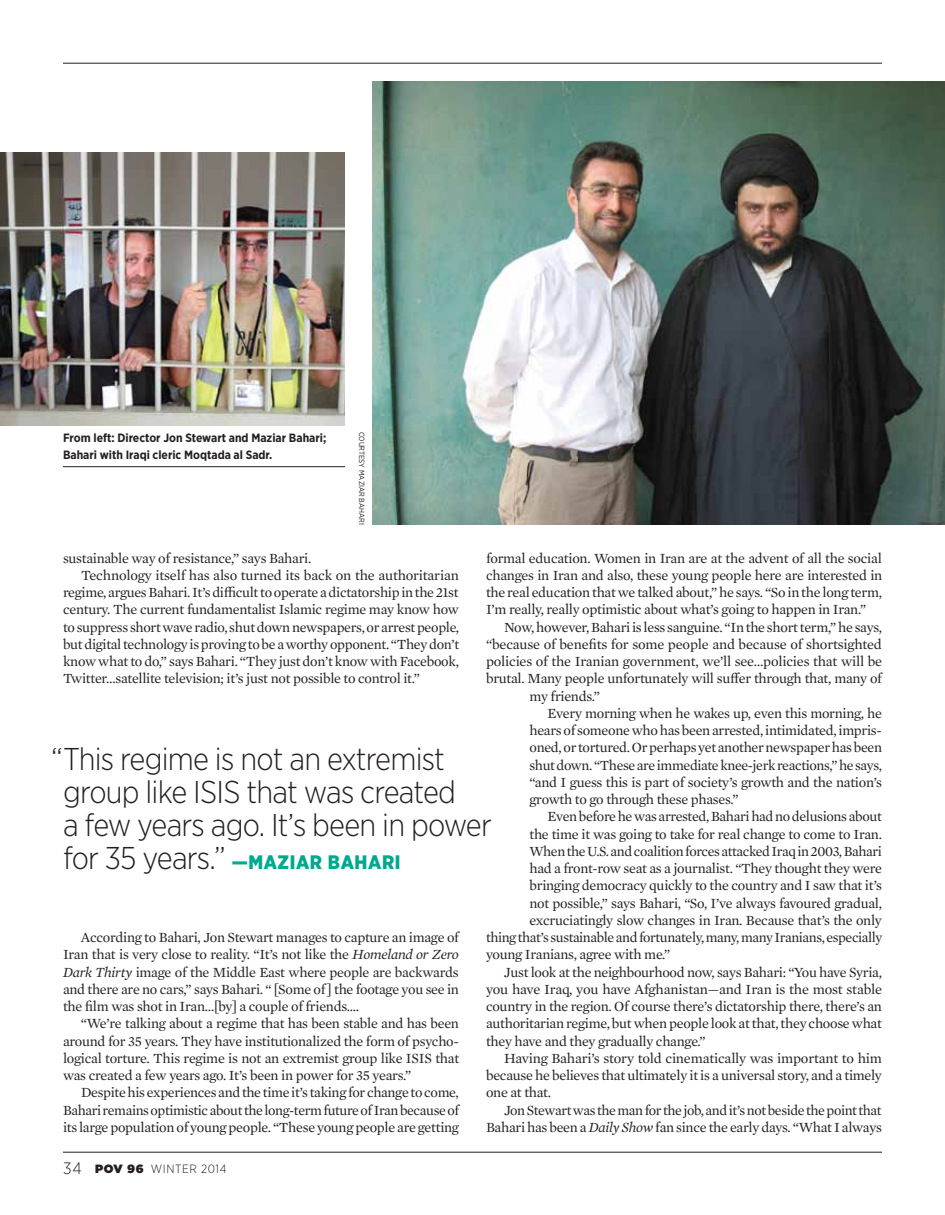
<style>
.page{position:relative;width:945px;height:1215px;background:#fff}
.page>*{position:absolute;margin:0;border:0;box-sizing:border-box;transform-origin:0 0}
.t1{font:300 31.5px/33px "Gotham Narrow";letter-spacing:-.025em;color:#231f20}
.t2{font:900 19.5px "Gotham Narrow";letter-spacing:.03em;color:#00a88e}
.t3{font:14.25px/17.2px "Mercury Text G1";letter-spacing:-.02em;color:#231f20;text-align:justify}
.t4{font:700 12px/17.2px "Gotham Narrow";color:#231f20}
.t5{font:300 12px "Gotham Narrow";letter-spacing:.05em;color:#231f20}
.t6{font:7.5px "Gotham Narrow";color:#231f20}
.s1{font-style:italic}
.s2{font-weight:300;font-size:31.5px;color:#231f20}
.s3{font-size:16.5px}
.s4{font-family:"Gotham";font-weight:900}
</style>
<div class="page">
<hr style="left:63px;top:63px;width:819px;height:1px;background:#231f20">
<hr style="left:63px;top:1152px;width:819px;height:1px;background:#231f20">
<img style="left:0;top:152px;width:345px;height:274px">
<img style="left:373px;top:81px;width:572px;height:444px">
<hr style="left:63px;top:466px;width:282px;height:1px;background:#231f20">
<p class="t4" style="left:63px;top:429px;width:265px">From left: Director Jon Stewart and Maziar Bahari;<br>Bahari with Iraqi cleric Moqtada al Sadr.</p>
<p class="t6" style="left:367px;top:432px;width:93px;rotate:90deg">Courtesy Maziar Bahari</p>
<p class="t3" style="left:63px;top:548px;width:250px">sustainable way of resistance,” says Bahari.</p>
<p class="t3" style="left:81px;top:566px;width:379px">Technology itself has also turned its back on the authoritarian</p>
<p class="t3" style="left:63px;top:583px;width:397px">regime, argues Bahari. It’s difficult to operate a dictatorship in the 21st</p>
<p class="t3" style="left:63px;top:600px;width:397px">century. The current fundamentalist Islamic regime may know how</p>
<p class="t3" style="left:63px;top:617px;width:398px">to suppress short wave radio, shut down newspapers, or arrest people,</p>
<p class="t3" style="left:63px;top:635px;width:398px">but digital technology is proving to be a worthy opponent. “They don’t</p>
<p class="t3" style="left:63px;top:652px;width:397px">know what to do,” says Bahari. “They just don’t know with Facebook,</p>
<p class="t3" style="left:63px;top:669px;width:358px">Twitter…satellite television; it’s just not possible to control it.”</p>
<p class="t3" style="left:486px;top:548px;width:398px">formal education. Women in Iran are at the advent of all the social changes in Iran and also, these young people here are interested in the real education that we talked about,” he says. “So in the long term, I’m really, really optimistic about what’s going to happen in Iran.”</p>
<p class="t3" style="left:504px;top:617px;width:380px">Now, however, Bahari is less sanguine. “In the short term,” he says,</p>
<p class="t3" style="left:486px;top:635px;width:398px">“because of benefits for some people and because of shortsighted</p>
<p class="t3" style="left:486px;top:652px;width:398px">policies of the Iranian government, we’ll see…policies that will be</p>
<p class="t3" style="left:486px;top:669px;width:397px">brutal. Many people unfortunately will suffer through that, many of</p>
<p class="t3" style="left:530px;top:686px;width:72px">my friends.”</p>
<p class="t3" style="left:548px;top:704px;width:336px">Every morning when he wakes up, even this morning, he</p>
<p class="t3" style="left:530px;top:721px;width:354px">hears of someone who has been arrested, intimidated, impris-</p>
<p class="t3" style="left:530px;top:738px;width:354px">oned, or tortured. Or perhaps yet another newspaper has been</p>
<p class="t3" style="left:530px;top:755px;width:354px">shut down. “These are immediate knee-jerk reactions,” he says,</p>
<p class="t3" style="left:530px;top:773px;width:354px">“and I guess this is part of society’s growth and the nation’s</p>
<p class="t3" style="left:530px;top:790px;width:211px">growth to go through these phases.”</p>
<p class="t3" style="left:548px;top:807px;width:336px">Even before he was arrested, Bahari had no delusions about</p>
<p class="t3" style="left:530px;top:824px;width:354px">the time it was going to take for real change to come to Iran.</p>
<p class="t3" style="left:530px;top:842px;width:354px">When the U.S. and coalition forces attacked Iraq in 2003, Bahari</p>
<p class="t3" style="left:530px;top:859px;width:354px">had a front-row seat as a journalist. “They thought they were</p>
<p class="t3" style="left:530px;top:876px;width:354px">bringing democracy quickly to the country and I saw that it’s</p>
<p class="t3" style="left:530px;top:893px;width:354px">not possible,” says Bahari, “So, I’ve always favoured gradual,</p>
<p class="t3" style="left:530px;top:911px;width:354px">excruciatingly slow changes in Iran. Because that’s the only</p>
<p class="t3" style="left:486px;top:928px;width:398px">thing that’s sustainable and fortunately, many, many Iranians, especially</p>
<p class="t3" style="left:486px;top:945px;width:186px">young Iranians, agree with me.”</p>
<p class="t3" style="left:504px;top:962px;width:379px">Just look at the neighbourhood now, says Bahari: “You have Syria,</p>
<p class="t3" style="left:486px;top:980px;width:398px">you have Iraq, you have Afghanistan—and Iran is the most stable</p>
<p class="t3" style="left:486px;top:997px;width:398px">country in the region. Of course there’s dictatorship there, there’s an</p>
<p class="t3" style="left:486px;top:1014px;width:397px">authoritarian regime, but when people look at that, they choose what</p>
<p class="t3" style="left:486px;top:1031px;width:221px">they have and they gradually change.”</p>
<p class="t3" style="left:504px;top:1049px;width:380px">Having Bahari’s story told cinematically was important to him</p>
<p class="t3" style="left:486px;top:1066px;width:398px">because he believes that ultimately it is a universal story, and a timely</p>
<p class="t3" style="left:486px;top:1083px;width:67px">one at that.</p>
<p class="t3" style="left:504px;top:1100px;width:379px">Jon Stewart was the man for the job, and it’s not beside the point that</p>
<p class="t3" style="left:486px;top:1118px;width:397px">Bahari has been a <span class="s1">Daily Show</span> fan since the early days. “What I always</p>
<h1 class="t1" style="left:63px;top:742px;width:430px;text-indent:-12px">“This regime is not an extremist group like ISIS that was created<br>a few years ago. I t’s been in power</h1>
<h2 class="t2" style="left:63px;top:850px;width:339px"><span class="s2">for 35 years.”</span> —MAZIAR BAHARI</h2>
<p class="t3" style="left:63px;top:928px;width:398px;text-indent:18px">According to Bahari, Jon Stewart manages to capture an image of Iran that is very close to reality. “It’s not like the <span class="s1">Homeland or Zero Dark Thirty</span> image of the Middle East where people are backwards and there are no cars,” says Bahari. “ [Some of ] the footage you see in the film was shot in Iran…[by] a couple of friends....</p>
<p class="t3" style="left:63px;top:1014px;width:398px;text-indent:18px">“We’re talking about a regime that has been stable and has been around for 35 years. They have institutionalized the form of psycho&shy;logical torture. This regime is not an extremist group like ISIS that was created a few years ago. It’s been in power for 35 years.”</p>
<p class="t3" style="left:63px;top:1083px;width:398px;text-indent:18px">Despite his experiences and the time it’s taking for change to come, Bahari remains optimistic about the long-term future of Iran because of its large population of young people. “These young people are getting</p>
<p class="t5" style="left:63px;top:1161px;width:165px"><span class="s3">34</span> <span class="s4">POV 96</span> winter 2014</p>
</div>
